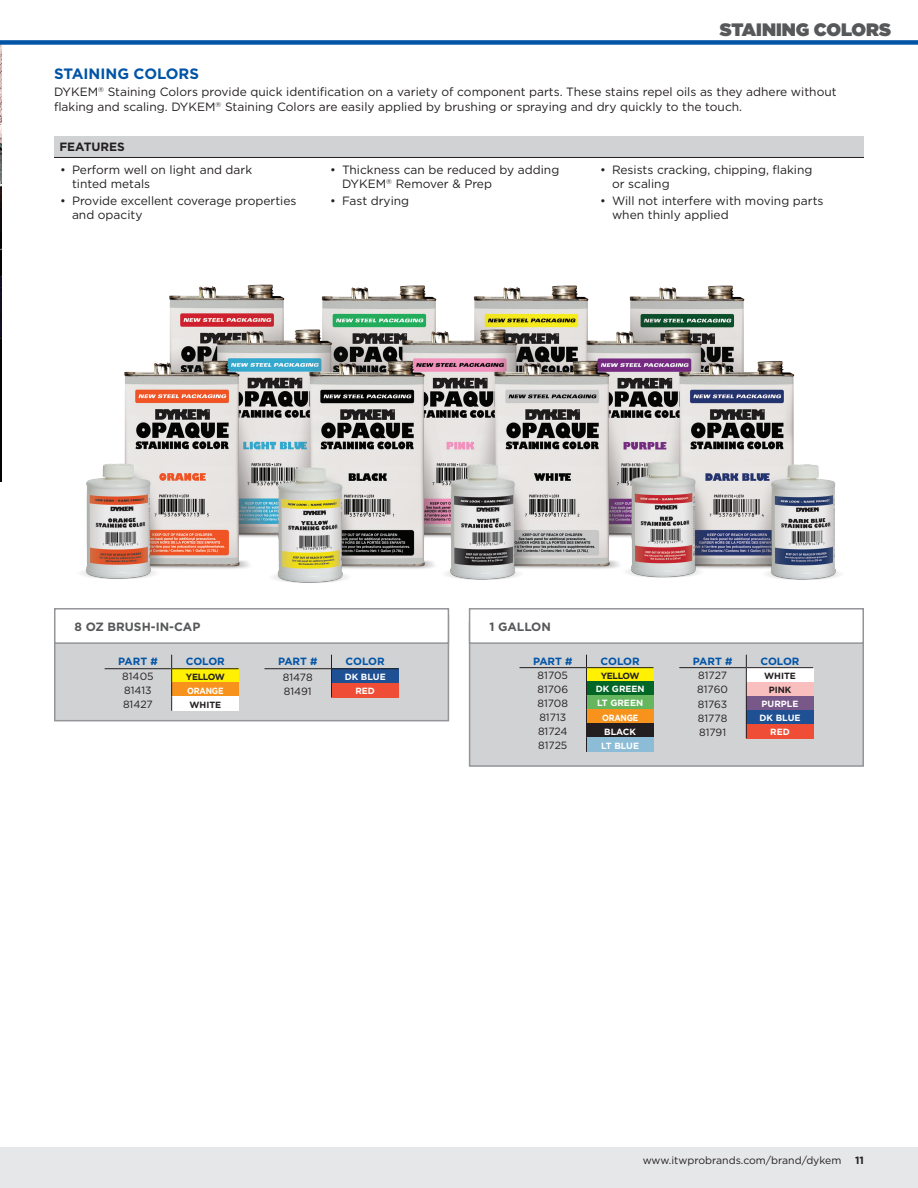
<style>
.page{position:relative;width:918px;height:1188px;background:#fff}
.page>*{position:absolute;margin:0;border:0;box-sizing:border-box;transform-origin:0 0}
.t1{font:900 18px "Gotham";color:#57585a}
.Header_Product_name{font:700 15px "Gotham";color:#0154a6}
.Descriptor{font:12px/14.4px "Gotham";color:#231f20}
.t2{font:700 12px "Gotham";color:#57585a}
.Features{font:700 12px "Gotham";color:#231f20}
.Container_Size{font:10.5px "Gotham";color:#231f20}
.Part{font:700 10.5px "Gotham";color:#0154a6}
.t3{font:700 10.5px "Gotham";color:#231f20}
.Codes{font:700 9px "Gotham";color:#fff}
.Codes-2{font:700 9px "Gotham";color:#231f20}
.Codes-3{font:700 9px "Gotham";color:#fff;scale:.9 1}
</style>
<div class="page">
<div style="left:0;top:1148px;width:918px;height:40px;background:#e6e7e9"></div>
<img style="left:0;top:45px;width:2px;height:437px">
<img style="left:81px;top:284px;width:759px;height:299px">
<div style="left:54px;top:136px;width:810px;height:21px;background:#d1d2d4"></div>
<hr style="left:54px;top:157px;width:270px;height:1px;background:#231f20">
<hr style="left:324px;top:157px;width:270px;height:1px;background:#231f20">
<hr style="left:594px;top:157px;width:270px;height:1px;background:#231f20">
<div style="left:54px;top:615px;width:395px;height:106px;background:#d1d2d4;border:2px solid #939598"></div>
<div style="left:172px;top:669px;width:67px;height:14px;background:#fff101"></div>
<div style="left:172px;top:683px;width:67px;height:14px;background:#f7931d"></div>
<div style="left:172px;top:697px;width:67px;height:14px;background:#fff"></div>
<hr style="left:105px;top:668px;width:67px;height:1px;background:#231f20">
<hr style="left:172px;top:668px;width:67px;height:1px;background:#231f20">
<svg style="left:171px;top:655px;width:1px;height:56px"></svg>
<div style="left:332px;top:669px;width:67px;height:14px;background:#1e5093"></div>
<div style="left:332px;top:683px;width:67px;height:14px;background:#ef4d35"></div>
<hr style="left:264px;top:668px;width:68px;height:1px;background:#231f20">
<hr style="left:332px;top:668px;width:67px;height:1px;background:#231f20">
<svg style="left:331px;top:655px;width:1px;height:42px"></svg>
<div style="left:55px;top:609px;width:393px;height:34px;background:#fff"></div>
<div style="left:54px;top:608px;width:395px;height:36px;border:2px solid #939598"></div>
<div style="left:469px;top:621px;width:395px;height:146px;background:#d1d2d4;border:2px solid #939598"></div>
<div style="left:586px;top:668px;width:68px;height:14px;background:#fff101"></div>
<div style="left:586px;top:682px;width:68px;height:14px;background:#026627"></div>
<div style="left:586px;top:696px;width:68px;height:14px;background:#66b65f"></div>
<div style="left:586px;top:710px;width:68px;height:14px;background:#f7931d"></div>
<div style="left:586px;top:724px;width:68px;height:14px;background:#231f20"></div>
<div style="left:586px;top:738px;width:68px;height:14px;background:#8dbcd7"></div>
<hr style="left:519px;top:667px;width:67px;height:1px;background:#231f20">
<hr style="left:586px;top:667px;width:68px;height:1px;background:#231f20">
<svg style="left:586px;top:655px;width:1px;height:97px"></svg>
<div style="left:746px;top:668px;width:67px;height:14px;background:#fff"></div>
<div style="left:746px;top:682px;width:67px;height:14px;background:#f9bebe"></div>
<div style="left:746px;top:696px;width:67px;height:14px;background:#775889"></div>
<div style="left:746px;top:710px;width:67px;height:14px;background:#1e5093"></div>
<div style="left:746px;top:724px;width:67px;height:14px;background:#ef4d35"></div>
<hr style="left:679px;top:667px;width:67px;height:1px;background:#231f20">
<hr style="left:746px;top:667px;width:67px;height:1px;background:#231f20">
<svg style="left:746px;top:655px;width:1px;height:83px"></svg>
<div style="left:469px;top:608px;width:395px;height:36px;background:#fff;border:2px solid #939598"></div>
<div style="left:0;top:40px;width:918px;height:5px;background:#0154a6"></div>
<p class="t1" style="left:720px;top:19px;width:173px">STAINING COLORS</p>
<p class="Header_Product_name" style="left:54px;top:65px;width:147px">STAINING COLORS</p>
<p class="Descriptor" style="left:54px;top:85px;width:784px">DYKEM<sup>®</sup> Staining Colors provide quick identification on a variety of component parts. These stains repel oils as they adhere without flaking and scaling. DYKEM<sup>®</sup> Staining Colors are easily applied by brushing or spraying and dry quickly to the touch.</p>
<p class="Features" style="left:59px;top:140px;width:67px">FEATURES</p>
<p class="Descriptor" style="left:72px;top:162px;width:182px;text-indent:-12px">• Perform well on light and dark tinted metals</p>
<p class="Descriptor" style="left:72px;top:193px;width:226px;text-indent:-12px">• Provide excellent coverage properties and opacity</p>
<p class="Descriptor" style="left:612px;top:162px;width:202px;text-indent:-12px">• Resists cracking, chipping, flaking or scaling</p>
<p class="Descriptor" style="left:612px;top:193px;width:213px;text-indent:-12px">• Will not interfere with moving parts when thinly applied</p>
<p class="Descriptor" style="left:342px;top:162px;width:219px;text-indent:-12px">• Thickness can be reduced by adding<br>DYKEM<sup>®</sup> Remover &amp; Prep</p>
<p class="Descriptor" style="left:330px;top:193px;width:81px">• Fast drying</p>
<p class="t2" style="left:75px;top:620px;width:127px">8 OZ BRUSH-IN-CAP</p>
<p class="Part" style="left:118px;top:655px;width:41px">PART #</p>
<p class="Part" style="left:186px;top:655px;width:41px">COLOR</p>
<p class="Container_Size" style="left:122px;top:671px;width:33px">81405</p>
<p class="Codes-2" style="left:186px;top:671px;width:40px">YELLOW</p>
<p class="Container_Size" style="left:124px;top:685px;width:29px">81413</p>
<p class="Codes-3" style="left:187px;top:685px;width:42px">ORANGE</p>
<p class="Container_Size" style="left:123px;top:699px;width:31px">81427</p>
<p class="Codes-2" style="left:189px;top:699px;width:33px">WHITE</p>
<p class="Part" style="left:278px;top:655px;width:41px">PART #</p>
<p class="Part" style="left:346px;top:655px;width:41px">COLOR</p>
<p class="Container_Size" style="left:283px;top:671px;width:31px">81478</p>
<p class="Codes" style="left:345px;top:671px;width:43px">DK BLUE</p>
<p class="Container_Size" style="left:284px;top:685px;width:29px">81491</p>
<p class="Codes" style="left:355px;top:685px;width:21px">RED</p>
<p class="t2" style="left:489px;top:620px;width:63px">1 GALLON</p>
<p class="Part" style="left:533px;top:655px;width:41px">PART #</p>
<p class="Part" style="left:601px;top:655px;width:41px">COLOR</p>
<p class="Container_Size" style="left:538px;top:670px;width:32px">81705</p>
<p class="Codes-2" style="left:601px;top:670px;width:40px">YELLOW</p>
<p class="Container_Size" style="left:537px;top:684px;width:32px">81706</p>
<p class="Codes" style="left:596px;top:684px;width:51px">DK GREEN</p>
<p class="Container_Size" style="left:538px;top:698px;width:32px">81708</p>
<p class="Codes" style="left:597px;top:698px;width:47px">LT GREEN</p>
<p class="Container_Size" style="left:539px;top:712px;width:28px">81713</p>
<p class="Codes-3" style="left:602px;top:712px;width:42px">ORANGE</p>
<p class="Container_Size" style="left:538px;top:726px;width:31px">81724</p>
<p class="Codes" style="left:604px;top:726px;width:33px">BLACK</p>
<p class="Container_Size" style="left:538px;top:740px;width:31px">81725</p>
<p class="Codes" style="left:601px;top:740px;width:39px">LT BLUE</p>
<p class="Part" style="left:693px;top:655px;width:41px">PART #</p>
<p class="Part" style="left:761px;top:655px;width:41px">COLOR</p>
<p class="Container_Size" style="left:698px;top:670px;width:30px">81727</p>
<p class="Codes-2" style="left:764px;top:670px;width:33px">WHITE</p>
<p class="Container_Size" style="left:697px;top:684px;width:32px">81760</p>
<p class="Codes-2" style="left:769px;top:684px;width:24px">PINK</p>
<p class="Container_Size" style="left:698px;top:698px;width:31px">81763</p>
<p class="Codes" style="left:762px;top:698px;width:38px">PURPLE</p>
<p class="Container_Size" style="left:698px;top:712px;width:31px">81778</p>
<p class="Codes" style="left:760px;top:712px;width:43px">DK BLUE</p>
<p class="Container_Size" style="left:699px;top:726px;width:29px">81791</p>
<p class="Codes" style="left:770px;top:727px;width:21px">RED</p>
<p class="Container_Size" style="left:643px;top:1155px;width:200px">www.itwprobrands.com/brand/dykem</p>
<p class="t3" style="left:855px;top:1154px;width:10px">11</p>
</div>
